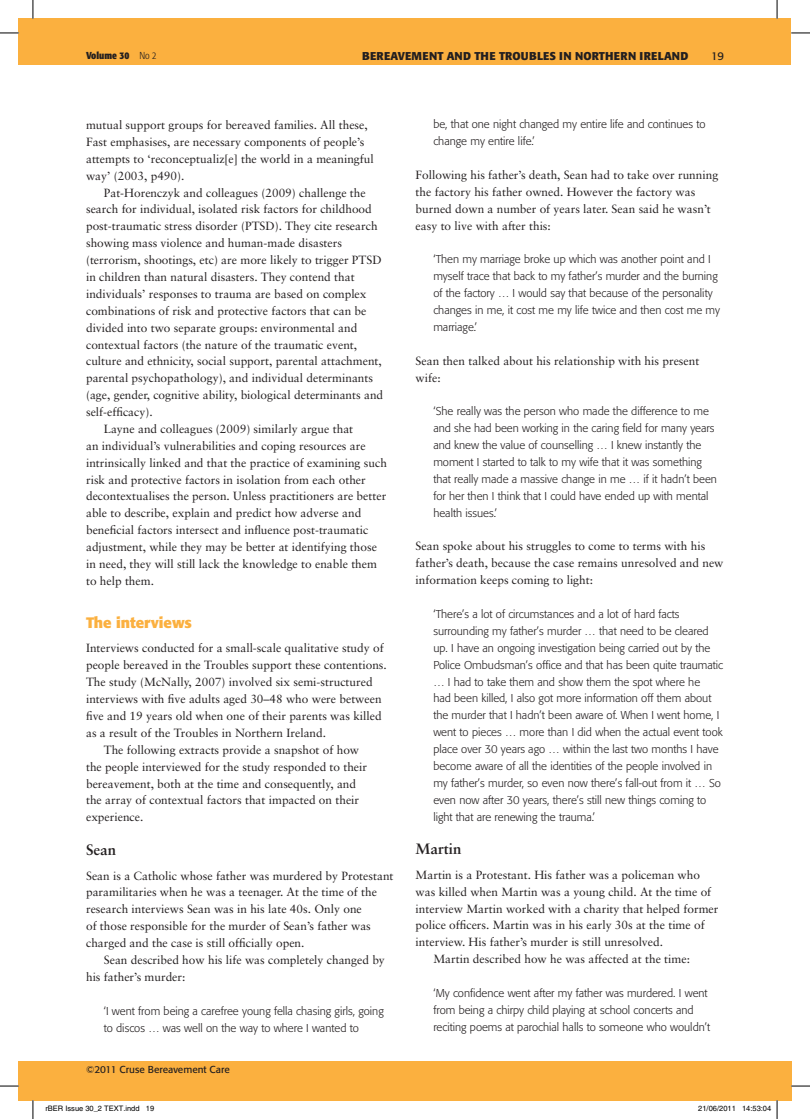
<style>
.page{position:relative;width:810px;height:1119px;background:#fff}
.page>*{position:absolute;margin:0;border:0;box-sizing:border-box;transform-origin:0 0}
.t1{font:700 15px "Formata";color:#fbb03f}
.t2{font:700 15px "Sabon";color:#231f20}
.t3{font:11.88px/16.9px "Sabon";color:#231f20}
.t4{font:300 11.25px/16.9px "Formata";color:#231f20}
.t5{font:700 11.25px "Formata";letter-spacing:.02em;color:#231f20}
.t6{font:11.25px "Formata";color:#231f20}
.t7{font:10px "Formata";color:#231f20}
.t8{font:700 condensed 10px "Formata";color:#231f20}
.t9{font:7.5px "Helvetica";color:#000}
.s1{font-weight:300}
</style>
<div class="page">
<div style="left:19px;top:19px;width:14px;height:46px;background:#fbb03f"></div>
<div style="left:19px;top:1060px;width:14px;height:39px;background:#fbb03f"></div>
<div style="left:32px;top:19px;width:759px;height:46px;background:#fbb03f"></div>
<div style="left:33px;top:1060px;width:758px;height:39px;background:#fbb03f"></div>
<svg style="left:0;top:32px;width:19px;height:2px"></svg>
<svg style="left:791px;top:32px;width:19px;height:2px"></svg>
<svg style="left:0;top:1085px;width:19px;height:1px"></svg>
<svg style="left:791px;top:1085px;width:19px;height:1px"></svg>
<svg style="left:32px;top:0;width:2px;height:19px"></svg>
<svg style="left:32px;top:1099px;width:2px;height:19px"></svg>
<svg style="left:776px;top:0;width:2px;height:19px"></svg>
<svg style="left:742px;top:1099px;width:36px;height:19px"></svg>
<p class="t8" style="left:86px;top:49px;width:72px">Volume 30 <span class="s1">No 2</span></p>
<p class="t5" style="left:362px;top:49px;width:328px">BEREAVEMENT AND THE TROUBLES IN NORTHERN IRELAND</p>
<p class="t6" style="left:711px;top:49px;width:14px">19</p>
<p class="t3" style="left:86px;top:116px;width:289px">mutual support groups for bereaved families. All these, Fast emphasises, are necessary components of people’s attempts to ‘reconceptualiz[e] the world in a meaningful way’ (2003, p490).</p>
<p class="t3" style="left:104px;top:184px;width:263px">Pat-Horenczyk and colleagues (2009) challenge the</p>
<p class="t3" style="left:86px;top:201px;width:287px">search for individual, isolated risk factors for childhood</p>
<p class="t3" style="left:86px;top:217px;width:293px">post-traumatic stress disorder (PTSD). They cite research</p>
<p class="t3" style="left:86px;top:234px;width:257px">showing mass violence and human-made disasters</p>
<p class="t3" style="left:86px;top:251px;width:297px">(terrorism, shootings, etc) are more likely to trigger PTSD</p>
<p class="t3" style="left:86px;top:268px;width:270px">in children than natural disasters. They contend that</p>
<p class="t3" style="left:86px;top:285px;width:282px">individuals’ responses to trauma are based on complex</p>
<p class="t3" style="left:86px;top:302px;width:282px">combinations of risk and protective factors that can be</p>
<p class="t3" style="left:86px;top:319px;width:273px">divided into two separate groups: environmental and</p>
<p class="t3" style="left:86px;top:336px;width:273px">contextual factors (the nature of the traumatic event,</p>
<p class="t3" style="left:86px;top:352px;width:297px">culture and ethnicity, social support, parental attachment,</p>
<p class="t3" style="left:86px;top:369px;width:289px">parental psychopathology), and individual determinants</p>
<p class="t3" style="left:86px;top:386px;width:299px">(age, gender, cognitive ability, biological determinants and</p>
<p class="t3" style="left:86px;top:403px;width:68px">self-efficacy).</p>
<p class="t3" style="left:104px;top:420px;width:251px">Layne and colleagues (2009) similarly argue that</p>
<p class="t3" style="left:86px;top:437px;width:281px">an individual’s vulnerabilities and coping resources are</p>
<p class="t3" style="left:86px;top:454px;width:302px">intrinsically linked and that the practice of examining such</p>
<p class="t3" style="left:86px;top:471px;width:281px">risk and protective factors in isolation from each other</p>
<p class="t3" style="left:86px;top:487px;width:302px">decontextualises the person. Unless practitioners are better</p>
<p class="t3" style="left:86px;top:504px;width:277px">able to describe, explain and predict how adverse and</p>
<p class="t3" style="left:86px;top:521px;width:284px">beneficial factors intersect and influence post-traumatic</p>
<p class="t3" style="left:86px;top:538px;width:292px">adjustment, while they may be better at identifying those</p>
<p class="t3" style="left:86px;top:555px;width:292px">in need, they will still lack the knowledge to enable them</p>
<p class="t3" style="left:86px;top:572px;width:69px">to help them.</p>
<p class="t1" style="left:86px;top:613px;width:107px">The interviews</p>
<p class="t3" style="left:86px;top:639px;width:299px">Interviews conducted for a small-scale qualitative study of</p>
<p class="t3" style="left:86px;top:656px;width:302px">people bereaved in the Troubles support these contentions.</p>
<p class="t3" style="left:86px;top:673px;width:288px">The study (McNally, 2007) involved six semi-structured</p>
<p class="t3" style="left:86px;top:690px;width:297px">interviews with five adults aged 30–48 who were between</p>
<p class="t3" style="left:86px;top:707px;width:297px">five and 19 years old when one of their parents was killed</p>
<p class="t3" style="left:86px;top:724px;width:242px">as a result of the Troubles in Northern Ireland.</p>
<p class="t3" style="left:104px;top:741px;width:257px">The following extracts provide a snapshot of how</p>
<p class="t3" style="left:86px;top:757px;width:283px">the people interviewed for the study responded to their</p>
<p class="t3" style="left:86px;top:774px;width:272px">bereavement, both at the time and consequently, and</p>
<p class="t3" style="left:86px;top:791px;width:275px">the array of contextual factors that impacted on their</p>
<p class="t3" style="left:86px;top:808px;width:59px">experience.</p>
<p class="t2" style="left:86px;top:840px;width:31px">Sean</p>
<p class="t3" style="left:86px;top:866px;width:309px">Sean is a Catholic whose father was murdered by Protestant paramilitaries when he was a teenager. At the time of the research interviews Sean was in his late 40s. Only one<br>of those responsible for the murder of Sean’s father was charged and the case is still officially open.</p>
<p class="t3" style="left:86px;top:951px;width:300px;text-indent:18px">Sean described how his life was completely changed by his father’s murder:</p>
<p class="t4" style="left:104px;top:1002px;width:281px">‘I went from being a carefree young fella chasing girls, going to discos … was well on the way to where I wanted to</p>
<p class="t7" style="left:86px;top:1062px;width:145px">©2011 Cruse Bereavement Care</p>
<p class="t4" style="left:433px;top:116px;width:274px">be, that one night changed my entire life and continues to change my entire life.’</p>
<p class="t3" style="left:416px;top:166px;width:304px">Following his father’s death, Sean had to take over running the factory his father owned. However the factory was burned down a number of years later. Sean said he wasn’t easy to live with after this:</p>
<p class="t4" style="left:433px;top:251px;width:288px">‘Then my marriage broke up which was another point and I myself trace that back to my father’s murder and the burning of the factory … I would say that because of the personality changes in me, it cost me my life twice and then cost me my marriage.’</p>
<p class="t3" style="left:416px;top:352px;width:285px">Sean then talked about his relationship with his present wife:</p>
<p class="t4" style="left:433px;top:403px;width:285px">‘She really was the person who made the difference to me and she had been working in the caring field for many years and knew the value of counselling … I knew instantly the moment I started to talk to my wife that it was something that really made a massive change in me … if it hadn’t been for her then I think that I could have ended up with mental health issues.’</p>
<p class="t3" style="left:416px;top:537px;width:309px">Sean spoke about his struggles to come to terms with his father’s death, because the case remains unresolved and new information keeps coming to light:</p>
<p class="t4" style="left:433px;top:605px;width:291px">‘There’s a lot of circumstances and a lot of hard facts surrounding my father’s murder … that need to be cleared up. I have an ongoing investigation being carried out by the Police Ombudsman’s office and that has been quite traumatic … I had to take them and show them the spot where he<br>had been killed, I also got more information off them about the murder that I hadn’t been aware of. When I went home, I went to pieces … more than I did when the actual event took place over 30 years ago … within the last two months I have become aware of all the identities of the people involved in my father’s murder, so even now there’s fall-out from it … So even now after 30 years, there’s still new things coming to light that are renewing the trauma.’</p>
<p class="t2" style="left:416px;top:839px;width:47px">Martin</p>
<p class="t3" style="left:416px;top:865px;width:286px">Martin is a Protestant. His father was a policeman who</p>
<p class="t3" style="left:416px;top:882px;width:297px">was killed when Martin was a young child. At the time of</p>
<p class="t3" style="left:416px;top:899px;width:304px">interview Martin worked with a charity that helped former</p>
<p class="t3" style="left:416px;top:916px;width:291px">police officers. Martin was in his early 30s at the time of</p>
<p class="t3" style="left:416px;top:933px;width:249px">interview. His father’s murder is still unresolved.</p>
<p class="t3" style="left:433px;top:950px;width:258px">Martin described how he was affected at the time:</p>
<p class="t4" style="left:433px;top:984px;width:278px">‘My confidence went after my father was murdered. I went from being a chirpy child playing at school concerts and reciting poems at parochial halls to someone who wouldn’t</p>
<p class="t9" style="left:45px;top:1104px;width:110px">rBER Issue 30_2 TEXT.indd 19</p>
<p class="t9" style="left:698px;top:1104px;width:74px">21/06/2011 14:53:04</p>
</div>
